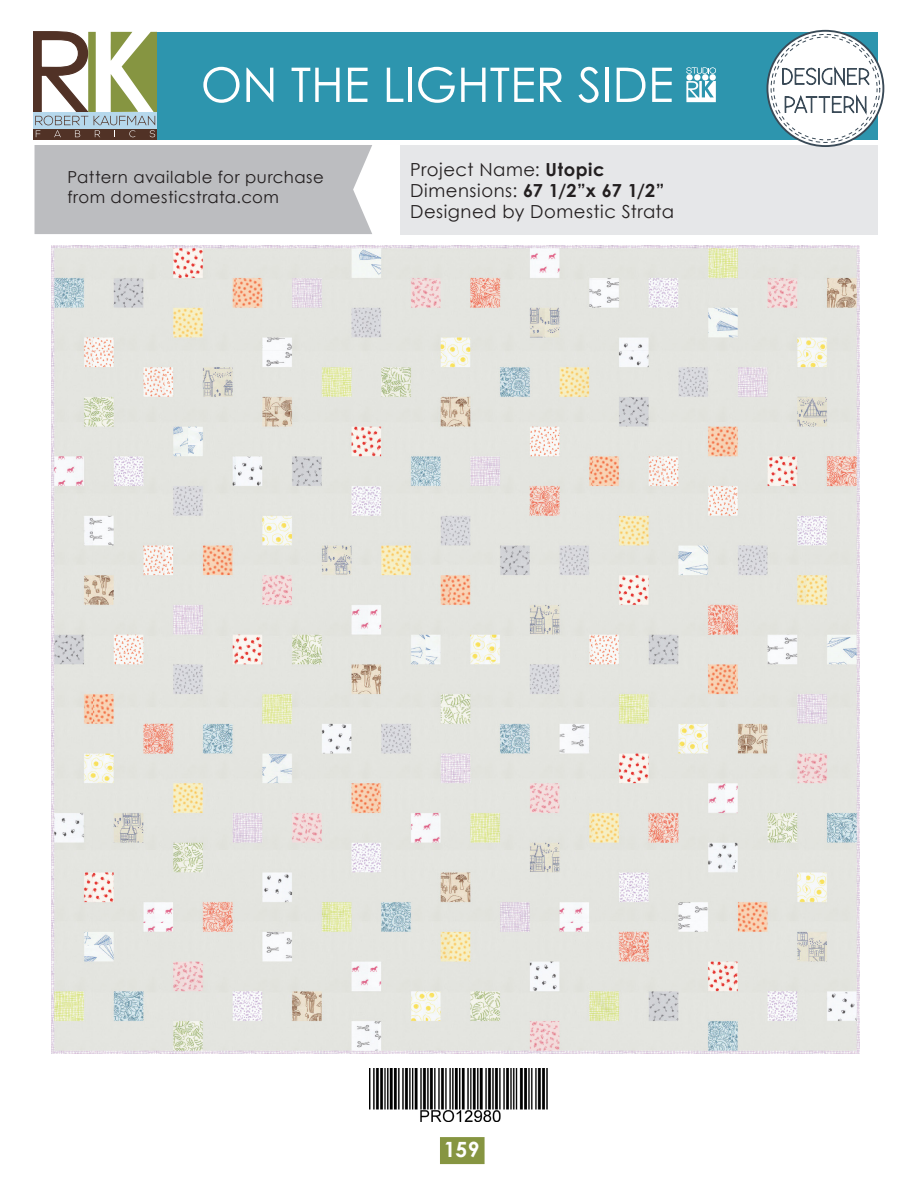
<style>
.page{position:relative;width:918px;height:1188px;background:#fff}
.page>*{position:absolute;margin:0;border:0;box-sizing:border-box;transform-origin:0 0}
.t1{font:700 21px "Century Gothic";color:#fff}
.t2{font:18px "Century Gothic";letter-spacing:.03em;color:#231f20}
.t3{font:700 18px "Century Gothic";color:#231f20}
.t4{font:16.5px/19.8px "Century Gothic";letter-spacing:.035em;color:#231f20}
.s1{font-weight:700}
.s2{font-weight:400}
</style>
<div class="page">
<div style="left:440px;top:1137px;width:45px;height:27px;background:#869541"></div>
<img style="left:369px;top:1068px;width:179px;height:54px">
<img style="left:51px;top:245px;width:809px;height:809px">
<div style="left:35px;top:145px;width:337px;height:89px;background:#bcbdc0"></div>
<div style="left:400px;top:145px;width:478px;height:89px;background:#e6e7e9"></div>
<div style="left:153px;top:32px;width:725px;height:107px;background:#2d95ae"></div>
<svg style="left:34px;top:32px;width:123px;height:107px"></svg>
<svg style="left:203px;top:67px;width:37px;height:36px"></svg>
<svg style="left:246px;top:68px;width:27px;height:34px"></svg>
<svg style="left:292px;top:68px;width:48px;height:34px"></svg>
<svg style="left:348px;top:68px;width:20px;height:34px"></svg>
<svg style="left:387px;top:68px;width:16px;height:34px"></svg>
<hr style="left:408px;top:68px;width:4px;height:34px;background:#fff">
<svg style="left:418px;top:67px;width:37px;height:36px"></svg>
<svg style="left:461px;top:68px;width:73px;height:34px"></svg>
<svg style="left:540px;top:68px;width:22px;height:34px"></svg>
<svg style="left:578px;top:67px;width:21px;height:36px"></svg>
<hr style="left:605px;top:68px;width:4px;height:34px;background:#fff">
<svg style="left:617px;top:68px;width:29px;height:34px"></svg>
<svg style="left:652px;top:68px;width:20px;height:34px"></svg>
<svg style="left:686px;top:81px;width:30px;height:21px"></svg>
<svg style="left:686px;top:74px;width:7px;height:7px"></svg>
<div style="left:694px;top:74px;width:7px;height:7px;background:#fff;border-radius:50%"></div>
<div style="left:702px;top:74px;width:6px;height:7px;background:#fff;border-radius:50%"></div>
<div style="left:710px;top:74px;width:6px;height:7px;background:#fff;border-radius:50%"></div>
<svg style="left:686px;top:68px;width:30px;height:6px"></svg>
<svg style="left:767px;top:31px;width:116px;height:115px"></svg>
<div style="left:767px;top:30px;width:117px;height:117px;border:2px solid #3a4a57;border-radius:50%"></div>
<svg style="left:771px;top:34px;width:109px;height:108px"></svg>
<div style="left:774px;top:37px;width:103px;height:103px;background:#fff;border-radius:50%"></div>
<svg style="left:782px;top:66px;width:88px;height:51px"></svg>
<p class="t4" style="left:67px;top:167px;width:258px">Pattern available for purchase from domesticstrata.com</p>
<p class="t2" style="left:410px;top:157px;width:196px">Project Name: <span class="s1">Utopic</span></p>
<p class="t3" style="left:410px;top:177px;width:256px"><span class="s2">Dimensions:</span> 67 1/2”x 67 1/2”</p>
<p class="t2" style="left:410px;top:199px;width:265px">Designed by Domestic Strata</p>
<p class="t1" style="left:444px;top:1134px;width:37px">159</p>
</div>
